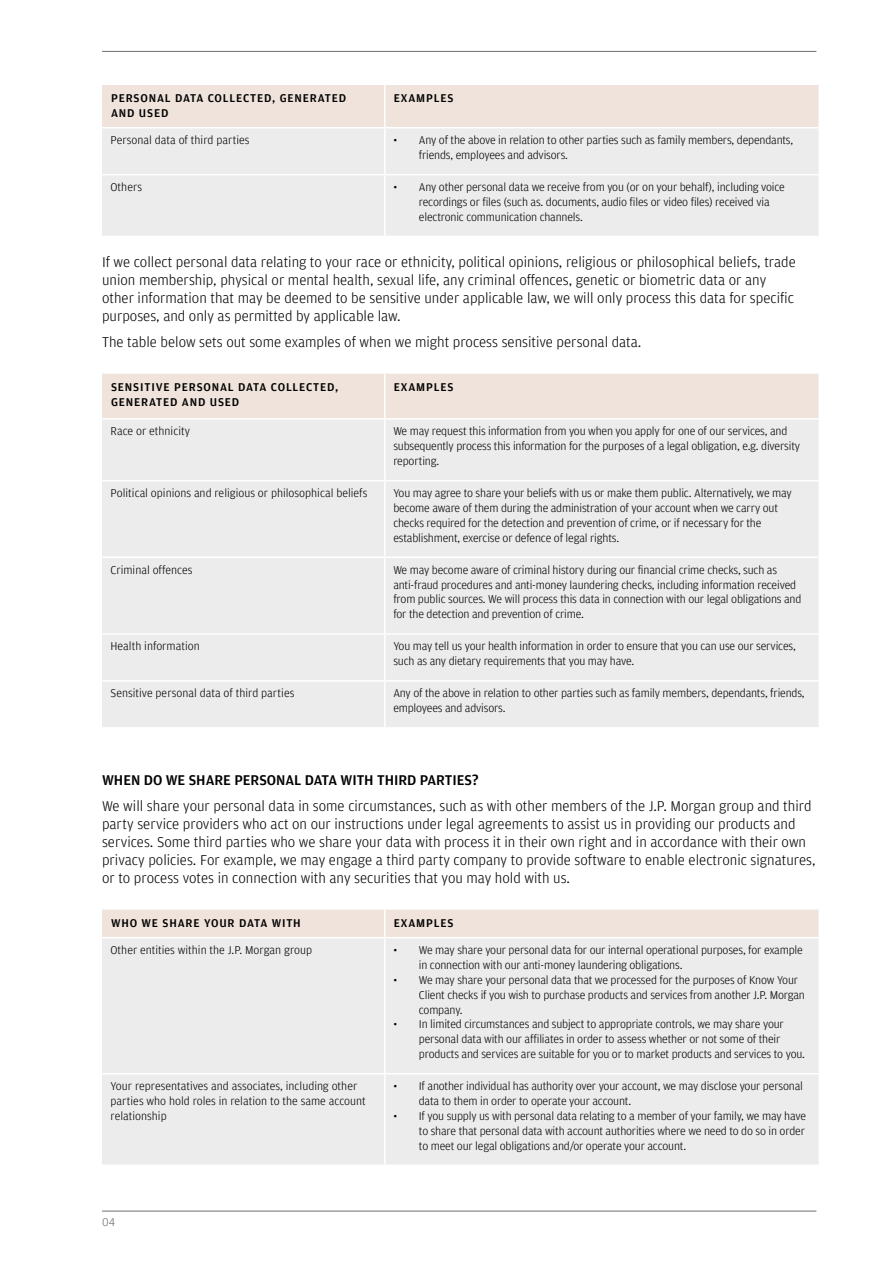
<style>
.page{position:relative;width:893px;height:1263px;background:#fff}
.page>*{position:absolute;margin:0;border:0;box-sizing:border-box;transform-origin:0 0}
.t1{font:300 15px/18px "Amplitude";color:#000}
.t2{font:500 15px "Amplitude";color:#000}
.t3{font:300 12px/14.9px "Amplitude";letter-spacing:-.015em;color:#000}
.t4{font:500 12px/14.9px "Amplitude";letter-spacing:.07em;color:#000}
.t5{font:300 12px "Amplitude";color:#6d6e71}
</style>
<div class="page">
<hr style="left:102px;top:1211px;width:714px;height:1px;background:#6d6e71">
<hr style="left:102px;top:51px;width:714px;height:1px;background:#6d6e71">
<div style="left:102px;top:85px;width:717px;height:42px;background:#efe3db"></div>
<div style="left:102px;top:128px;width:717px;height:108px;background:#ececed"></div>
<hr style="left:384px;top:128px;width:2px;height:46px;background:#fff">
<hr style="left:102px;top:174px;width:283px;height:1px;background:#fff">
<hr style="left:385px;top:174px;width:434px;height:1px;background:#fff">
<hr style="left:384px;top:175px;width:2px;height:61px;background:#fff">
<hr style="left:384px;top:85px;width:2px;height:42px;background:#fff">
<div style="left:102px;top:374px;width:717px;height:44px;background:#efe3db"></div>
<div style="left:102px;top:420px;width:717px;height:307px;background:#ececed"></div>
<hr style="left:384px;top:420px;width:2px;height:60px;background:#fff">
<hr style="left:102px;top:480px;width:283px;height:1px;background:#fff">
<hr style="left:385px;top:480px;width:434px;height:1px;background:#fff">
<hr style="left:384px;top:481px;width:2px;height:75px;background:#fff">
<hr style="left:102px;top:556px;width:283px;height:2px;background:#fff">
<hr style="left:385px;top:556px;width:434px;height:2px;background:#fff">
<hr style="left:384px;top:558px;width:2px;height:75px;background:#fff">
<hr style="left:102px;top:633px;width:283px;height:2px;background:#fff">
<hr style="left:385px;top:633px;width:434px;height:2px;background:#fff">
<hr style="left:384px;top:635px;width:2px;height:45px;background:#fff">
<hr style="left:102px;top:680px;width:283px;height:2px;background:#fff">
<hr style="left:385px;top:680px;width:434px;height:2px;background:#fff">
<hr style="left:384px;top:682px;width:2px;height:45px;background:#fff">
<hr style="left:384px;top:374px;width:2px;height:44px;background:#fff">
<div style="left:102px;top:910px;width:717px;height:27px;background:#efe3db"></div>
<div style="left:102px;top:938px;width:717px;height:226px;background:#ececed"></div>
<hr style="left:384px;top:938px;width:2px;height:135px;background:#fff">
<hr style="left:102px;top:1073px;width:283px;height:1px;background:#fff">
<hr style="left:385px;top:1073px;width:434px;height:1px;background:#fff">
<hr style="left:384px;top:1074px;width:2px;height:90px;background:#fff">
<hr style="left:384px;top:910px;width:2px;height:27px;background:#fff">
<p class="t4" style="left:111px;top:90px;width:237px">PERSONAL DATA COLLECTED, GENERATED<br>AND USED</p>
<p class="t4" style="left:394px;top:90px;width:61px">EXAMPLES</p>
<p class="t3" style="left:111px;top:132px;width:140px">Personal data of third parties</p>
<p class="t3" style="left:419px;top:132px;width:376px;text-indent:-26px">• Any of the above in relation to other parties such as family members, dependants, friends, employees and advisors.</p>
<p class="t3" style="left:111px;top:179px;width:33px">Others</p>
<p class="t3" style="left:419px;top:179px;width:368px;text-indent:-26px">• Any other personal data we receive from you (or on your behalf), including voice recordings or files (such as. documents, audio files or video files) received via electronic communication channels.</p>
<p class="t1" style="left:102px;top:252px;width:695px">If we collect personal data relating to your race or ethnicity, political opinions, religious or philosophical beliefs, trade union membership, physical or mental health, sexual life, any criminal offences, genetic or biometric data or any other information that may be deemed to be sensitive under applicable law, we will only process this data for specific purposes, and only as permitted by applicable law.</p>
<p class="t1" style="left:102px;top:333px;width:541px">The table below sets out some examples of when we might process sensitive personal data.</p>
<p class="t4" style="left:111px;top:379px;width:229px">SENSITIVE PERSONAL DATA COLLECTED,<br>GENERATED AND USED</p>
<p class="t4" style="left:394px;top:379px;width:61px">EXAMPLES</p>
<p class="t3" style="left:111px;top:424px;width:81px">Race or ethnicity</p>
<p class="t3" style="left:393px;top:424px;width:408px">We may request this information from you when you apply for one of our services, and subsequently process this information for the purposes of a legal obligation, e.g. diversity reporting.</p>
<p class="t3" style="left:111px;top:485px;width:258px">Political opinions and religious or philosophical beliefs</p>
<p class="t3" style="left:393px;top:485px;width:400px">You may agree to share your beliefs with us or make them public. Alternatively, we may become aware of them during the administration of your account when we carry out checks required for the detection and prevention of crime, or if necessary for the establishment, exercise or defence of legal rights.</p>
<p class="t3" style="left:111px;top:562px;width:84px">Criminal offences</p>
<p class="t3" style="left:393px;top:562px;width:410px">We may become aware of criminal history during our financial crime checks, such as anti-fraud procedures and anti-money laundering checks, including information received from public sources. We will process this data in connection with our legal obligations and for the detection and prevention of crime.</p>
<p class="t3" style="left:111px;top:639px;width:91px">Health information</p>
<p class="t3" style="left:393px;top:639px;width:404px">You may tell us your health information in order to ensure that you can use our services, such as any dietary requirements that you may have.</p>
<p class="t3" style="left:111px;top:686px;width:185px">Sensitive personal data of third parties</p>
<p class="t3" style="left:393px;top:686px;width:413px">Any of the above in relation to other parties such as family members, dependants, friends, employees and advisors.</p>
<p class="t2" style="left:102px;top:770px;width:378px">WHEN DO WE SHARE PERSONAL DATA WITH THIRD PARTIES?</p>
<p class="t1" style="left:102px;top:797px;width:715px">We will share your personal data in some circumstances, such as with other members of the J.P. Morgan group and third party service providers who act on our instructions under legal agreements to assist us in providing our products and services. Some third parties who we share your data with process it in their own right and in accordance with their own privacy policies. For example, we may engage a third party company to provide software to enable electronic signatures, or to process votes in connection with any securities that you may hold with us.</p>
<p class="t4" style="left:111px;top:915px;width:191px">WHO WE SHARE YOUR DATA WITH</p>
<p class="t4" style="left:394px;top:915px;width:61px">EXAMPLES</p>
<p class="t3" style="left:111px;top:942px;width:203px">Other entities within the J.P. Morgan group</p>
<p class="t3" style="left:419px;top:942px;width:385px;text-indent:-26px">• We may share your personal data for our internal operational purposes, for example in connection with our anti-money laundering obligations.</p>
<p class="t3" style="left:419px;top:972px;width:388px;text-indent:-26px">• We may share your personal data that we processed for the purposes of Know Your<br>Client checks if you wish to purchase products and services from another J.P. Morgan company.</p>
<p class="t3" style="left:419px;top:1017px;width:388px;text-indent:-26px">• In limited circumstances and subject to appropriate controls, we may share your personal data with our affiliates in order to assess whether or not some of their products and services are suitable for you or to market products and services to you.</p>
<p class="t3" style="left:111px;top:1078px;width:257px">Your representatives and associates, including other parties who hold roles in relation to the same account relationship</p>
<p class="t3" style="left:419px;top:1078px;width:386px;text-indent:-26px">• If another individual has authority over your account, we may disclose your personal data to them in order to operate your account.</p>
<p class="t3" style="left:419px;top:1108px;width:389px;text-align:justify;text-indent:-26px">• If you supply us with personal data relating to a member of your family, we may have to share that personal data with account authorities where we need to do so in order to meet our legal obligations and/or operate your account.</p>
<p class="t5" style="left:102px;top:1214px;width:15px">04</p>
</div>
